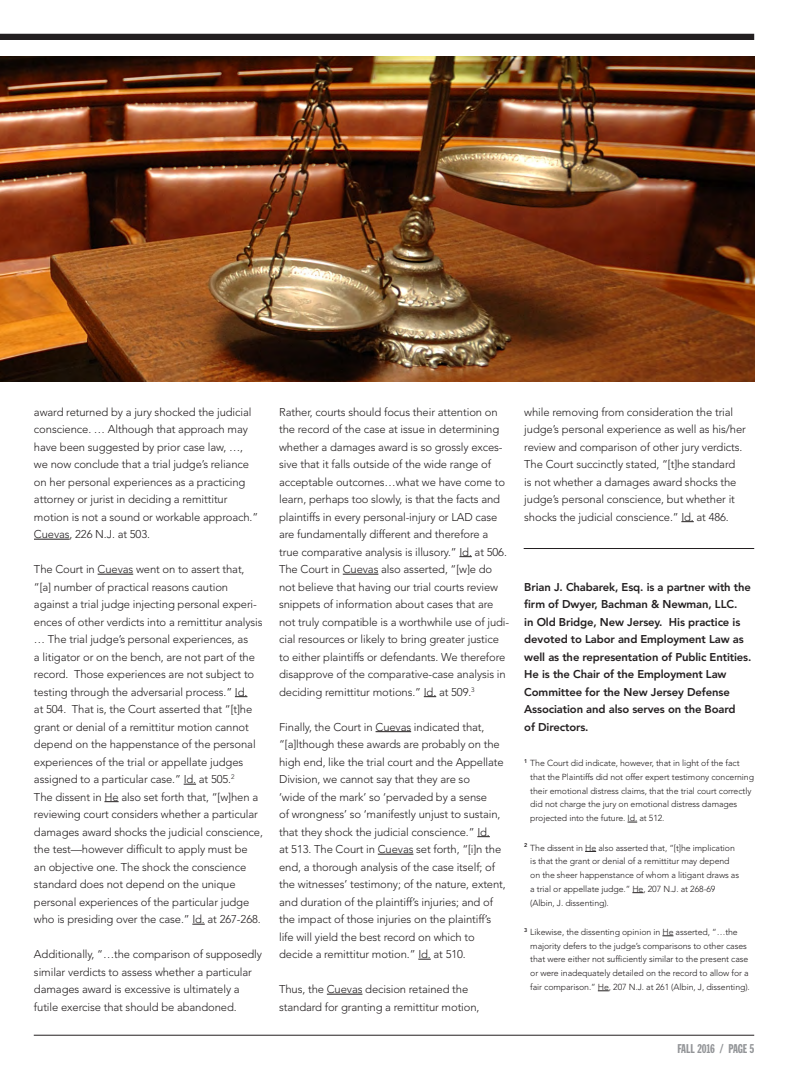
<style>
.page{position:relative;width:788px;height:1080px;background:#fff}
.page>*{position:absolute;margin:0;border:0;box-sizing:border-box;transform-origin:0 0}
.t1{font:12.5px "Franklin Gothic Extra Cond";color:#939598}
.t2{font:300 11.25px/17.5px "Avenir";letter-spacing:-.01em;color:#231f20}
.t3{font:800 11.25px/17.5px "Avenir";letter-spacing:-.01em;color:#231f20}
.t4{font:300 8.75px/13.8px "Avenir";letter-spacing:-.01em;color:#231f20}
</style>
<div class="page">
<hr style="left:34px;top:1035px;width:720px;height:1px;background:#231f20">
<div style="left:0;top:34px;width:754px;height:6px;background:#231f20"></div>
<hr style="left:34px;top:539px;width:36px;height:1px;background:#231f20">
<hr style="left:98px;top:574px;width:35px;height:1px;background:#231f20">
<svg style="left:235px;top:696px;width:12px;height:1px"></svg>
<svg style="left:184px;top:784px;width:12px;height:1px"></svg>
<svg style="left:104px;top:801px;width:15px;height:1px"></svg>
<svg style="left:192px;top:924px;width:13px;height:1px"></svg>
<svg style="left:459px;top:556px;width:13px;height:1px"></svg>
<hr style="left:343px;top:574px;width:35px;height:1px;background:#231f20">
<svg style="left:424px;top:696px;width:12px;height:1px"></svg>
<hr style="left:375px;top:731px;width:36px;height:1px;background:#231f20">
<svg style="left:477px;top:836px;width:13px;height:1px"></svg>
<hr style="left:378px;top:854px;width:35px;height:1px;background:#231f20">
<svg style="left:418px;top:959px;width:12px;height:1px"></svg>
<hr style="left:327px;top:994px;width:35px;height:1px;background:#231f20">
<svg style="left:681px;top:521px;width:12px;height:1px"></svg>
<hr style="left:523px;top:548px;width:231px;height:1px;background:#231f20">
<img style="left:0;top:57px;width:754px;height:325px">
<p class="t2" style="left:34px;top:403px;width:226px">award returned by a jury shocked the judicial conscience. … Although that approach may have been suggested by prior case law, …, we now conclude that a trial judge’s reliance on her personal experiences as a practicing attorney or jurist in deciding a remittitur motion is not a sound or workable approach.” Cuevas, 226 N.J. at 503.</p>
<p class="t2" style="left:34px;top:560px;width:230px">The Court in Cuevas went on to assert that, “[a] number of practical reasons caution against a trial judge injecting personal experi&shy;ences of other verdicts into a remittitur analysis … The trial judge’s personal experiences, as<br>a litigator or on the bench, are not part of the record. Those experiences are not subject to testing through the adversarial process.” Id.<br>at 504. That is, the Court asserted that “[t]he grant or denial of a remittitur motion cannot depend on the happenstance of the personal experiences of the trial or appellate judges assigned to a particular case.” Id. at 505.<sup>2<br></sup>The dissent in He also set forth that, “[w]hen a reviewing court considers whether a particular damages award shocks the judicial conscience, the test—however difficult to apply must be<br>an objective one. The shock the conscience standard does not depend on the unique personal experiences of the particular judge who is presiding over the case.” Id. at 267-268.</p>
<p class="t2" style="left:34px;top:945px;width:229px">Additionally, “…the comparison of supposedly similar verdicts to assess whether a particular damages award is excessive is ultimately a futile exercise that should be abandoned.</p>
<p class="t2" style="left:279px;top:403px;width:231px">Rather, courts should focus their attention on the record of the case at issue in determining whether a damages award is so grossly exces&shy;sive that it falls outside of the wide range of acceptable outcomes…what we have come to learn, perhaps too slowly, is that the facts and plaintiffs in every personal-injury or LAD case are fundamentally different and therefore a true comparative analysis is illusory.” Id. at 506.<br>The Court in Cuevas also asserted, “[w]e do not believe that having our trial courts review snippets of information about cases that are not truly compatible is a worthwhile use of judi&shy;cial resources or likely to bring greater justice to either plaintiffs or defendants. We therefore disapprove of the comparative-case analysis in deciding remittitur motions.” Id. at 509.<sup>3</sup></p>
<p class="t2" style="left:279px;top:718px;width:228px">Finally, the Court in Cuevas indicated that, “[a]lthough these awards are probably on the high end, like the trial court and the Appellate Division, we cannot say that they are so<br>‘wide of the mark’ so ‘pervaded by a sense<br>of wrongness’ so ‘manifestly unjust to sustain, that they shock the judicial conscience.” Id.<br>at 513. The Court in Cuevas set forth, “[i]n the end, a thorough analysis of the case itself; of the witnesses’ testimony; of the nature, extent, and duration of the plaintiff’s injuries; and of the impact of those injuries on the plaintiff’s life will yield the best record on which to decide a remittitur motion.” Id. at 510.</p>
<p class="t2" style="left:279px;top:980px;width:202px">Thus, the Cuevas decision retained the standard for granting a remittitur motion,</p>
<p class="t2" style="left:524px;top:403px;width:223px">while removing from consideration the trial judge’s personal experience as well as his/her review and comparison of other jury verdicts.<br>The Court succinctly stated, “[t]he standard<br>is not whether a damages award shocks the judge’s personal conscience, but whether it shocks the judicial conscience.” Id. at 486.</p>
<p class="t3" style="left:524px;top:578px;width:229px">Brian J. Chabarek, Esq. is a partner with the firm of Dwyer, Bachman &amp; Newman, LLC.<br>in Old Bridge, New Jersey. His practice is devoted to Labor and Employment Law as well as the representation of Public Entities.<br>He is the Chair of the Employment Law Committee for the New Jersey Defense Association and also serves on the Board<br>of Directors.</p>
<p class="t4" style="left:530px;top:756px;width:225px;text-indent:-6px"><sup>1</sup> The Court did indicate, however, that in light of the fact that the Plaintiffs did not offer expert testimony concerning their emotional distress claims, that the trial court correctly did not charge the jury on emotional distress damages projected into the future. Id. at 512.</p>
<p class="t4" style="left:530px;top:841px;width:210px;text-indent:-6px"><sup>2</sup> The dissent in He also asserted that, “[t]he implication is that the grant or denial of a remittitur may depend on the sheer happenstance of whom a litigant draws as a trial or appellate judge.” He, 207 N.J. at 268-69 (Albin, J. dissenting).</p>
<p class="t4" style="left:530px;top:925px;width:221px;text-indent:-6px"><sup>3</sup> Likewise, the dissenting opinion in He asserted, “…the majority defers to the judge’s comparisons to other cases that were either not sufficiently similar to the present case or were inadequately detailed on the record to allow for a fair comparison.” He, 207 N.J. at 261 (Albin, J, dissenting).</p>
<p class="t1" style="left:677px;top:1042px;width:78px">FALL 2016 / PAGE 5</p>
</div>
